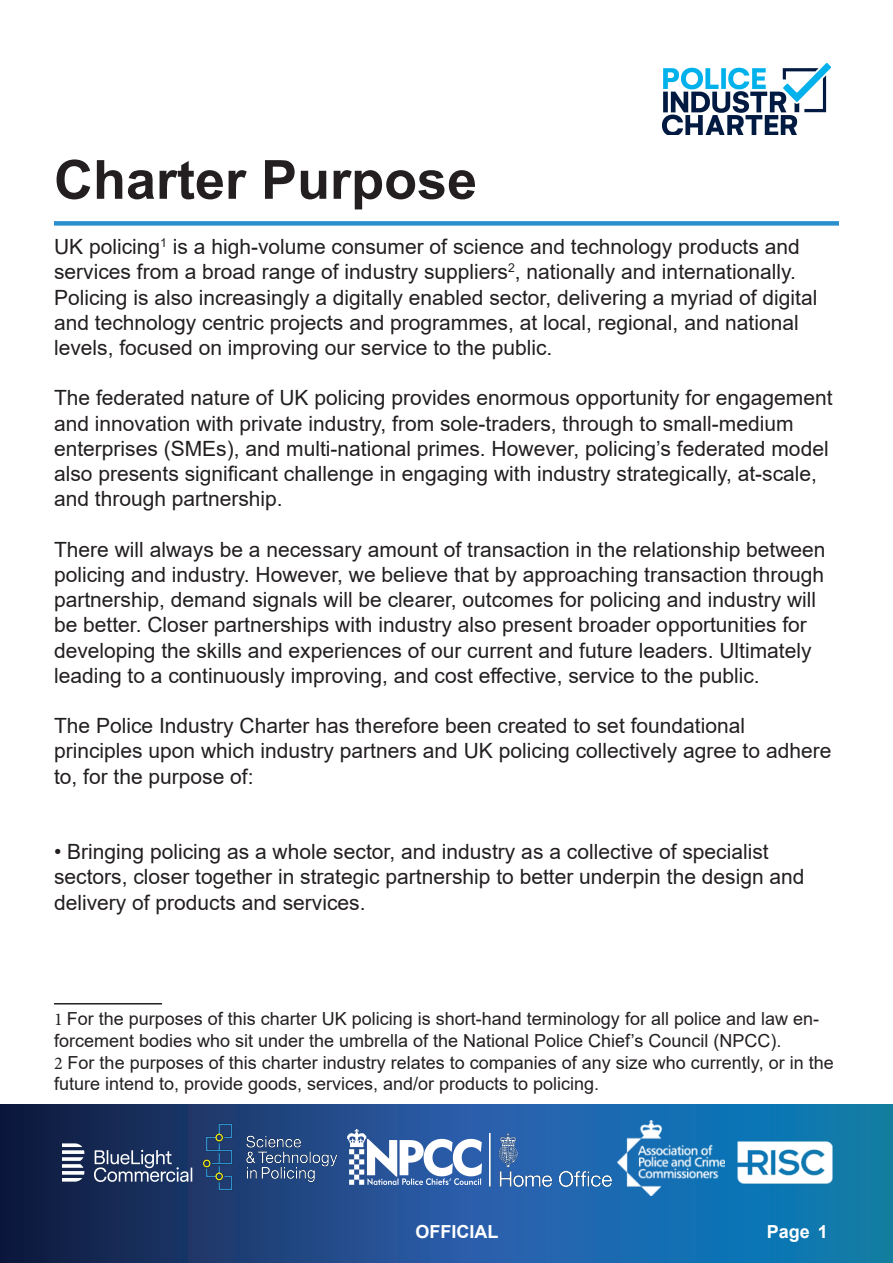
<style>
.page{position:relative;width:893px;height:1263px;background:#fff}
.page>*{position:absolute;margin:0;border:0;box-sizing:border-box;transform-origin:0 0}
.t1{font:700 54px "Arial";color:#231f20}
.t2{font:21px/25.2px "Arial";color:#231f20}
.t3{font:18px/21.6px "Arial";color:#231f20}
.t4{font:700 18px "Arial";color:#fff}
.s1{font-family:"Minion Pro"}
</style>
<div class="page">
<svg style="left:0;top:1104px;width:892px;height:159px;background:#1a538d"></svg>
<img style="left:203px;top:1123px;width:135px;height:67px">
<img style="left:736px;top:1140px;width:97px;height:57px">
<img style="left:348px;top:1130px;width:133px;height:54px">
<img style="left:489px;top:1133px;width:123px;height:53px">
<img style="left:63px;top:1134px;width:137px;height:57px">
<img style="left:618px;top:1120px;width:106px;height:75px">
<img style="left:662px;top:64px;width:168px;height:71px">
<hr style="left:54px;top:1003px;width:108px;height:1px;background:#231f20">
<div style="left:54px;top:221px;width:785px;height:5px;background:#298fce"></div>
<p class="t1" style="left:54px;top:142px;width:425px">Charter Purpose</p>
<p class="t2" style="left:54px;top:234px;width:765px">UK policing<sup>1</sup> is a high-volume consumer of science and technology products and services from a broad range of industry suppliers<sup>2</sup>, nationally and internationally.<br>Policing is also increasingly a digitally enabled sector, delivering a myriad of digital and technology centric projects and programmes, at local, regional, and national levels, focused on improving our service to the public.</p>
<p class="t2" style="left:54px;top:385px;width:780px">The federated nature of UK policing provides enormous opportunity for engagement and innovation with private industry, from sole-traders, through to small-medium enterprises (SMEs), and multi-national primes. However, policing’s federated model also presents significant challenge in engaging with industry strategically, at-scale, and through partnership.</p>
<p class="t2" style="left:54px;top:537px;width:773px">There will always be a necessary amount of transaction in the relationship between policing and industry. However, we believe that by approaching transaction through partnership, demand signals will be clearer, outcomes for policing and industry will be better. Closer partnerships with industry also present broader opportunities for developing the skills and experiences of our current and future leaders. Ultimately leading to a continuously improving, and cost effective, service to the public.</p>
<p class="t2" style="left:54px;top:713px;width:693px">The Police Industry Charter has therefore been created to set foundational</p>
<p class="t2" style="left:54px;top:738px;width:779px">principles upon which industry partners and UK policing collectively agree to adhere to, for the purpose of:</p>
<p class="t2" style="left:54px;top:839px;width:752px">• Bringing policing as a whole sector, and industry as a collective of specialist sectors, closer together in strategic partnership to better underpin the design and delivery of products and services.</p>
<p class="t3" style="left:54px;top:1008px;width:767px"><span class="s1">1</span> For the purposes of this charter UK policing is short-hand terminology for all police and law en&shy;forcement bodies who sit under the umbrella of the National Police Chief’s Council (NPCC).</p>
<p class="t3" style="left:54px;top:1051px;width:781px"><span class="s1">2</span> For the purposes of this charter industry relates to companies of any size who currently, or in the future intend to, provide goods, services, and/or products to policing.</p>
<p class="t4" style="left:415px;top:1219px;width:84px">OFFICIAL</p>
<p class="t4" style="left:767px;top:1219px;width:62px">Page 1</p>
</div>
